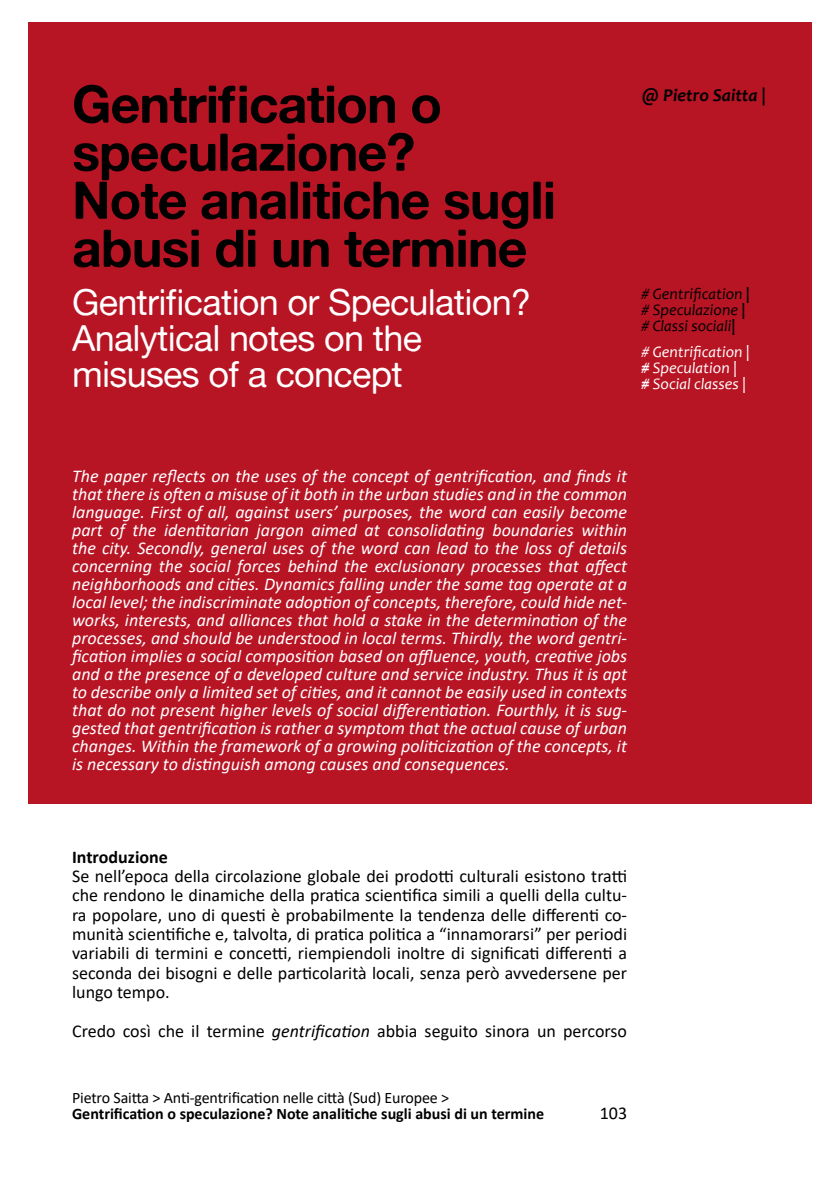
<style>
.page{position:relative;width:840px;height:1191px;background:#fff}
.page>*{position:absolute;margin:0;border:0;box-sizing:border-box;transform-origin:0 0}
.t1{font:52px/48px "Alte Haas Grotesk Bold";letter-spacing:-.02em;color:#000}
.t2{font:36px/36px "Alte Haas Grotesk";letter-spacing:-.02em;color:#fff}
.t3{font:italic 18px/18px "Calibri";color:#fff;text-align:justify}
.t4{font:18px/19.2px "Calibri";color:#000;text-align:justify}
.t5{font:italic 700 18px "Candara";color:#000}
.t6{font:700 18px "Calibri";color:#000}
.t7{font:700 16px "Calibri";color:#000}
.t8{font:16px "Calibri";letter-spacing:-.01em;color:#000}
.t9{font:italic 16px/16px "Candara";color:#000}
.t10{font:italic 16px/16px "Candara";color:#fff}
.s1{font-weight:700}
.s2{font-style:italic}
</style>
<div class="page">
<div style="left:28px;top:22px;width:783px;height:781px;background:#b71424"></div>
<h1 class="t1" style="left:72px;top:79px;width:485px">Gentrification o speculazione?<br>Note analitiche sugli abusi di un termine</h1>
<h2 class="t2" style="left:72px;top:283px;width:460px">Gentrification or Speculation?<br>Analytical notes on the misuses of a concept</h2>
<p class="t5" style="left:641px;top:88px;width:126px">@ Pietro Saitta |</p>
<p class="t9" style="left:641px;top:287px;width:110px"># Gentrification <span class="s1">| </span># Speculazione <span class="s1">| </span># Classi sociali<span class="s1">|</span></p>
<p class="t10" style="left:641px;top:345px;width:110px"># Gentrification | <span class="s1">#</span> Speculation |<br><span class="s1">#</span> Social classes |</p>
<p class="t3" style="left:72px;top:469px;width:556px">The paper reflects on the uses of the concept of gentrification, and finds it that there is often a misuse of it both in the urban studies and in the common language. First of all, against users’ purposes, the word can easily become part of the identitarian jargon aimed at consolidating boundaries within the city. Secondly, general uses of the word can lead to the loss of details concerning the social forces behind the exclusionary processes that affect neighborhoods and cities. Dynamics falling under the same tag operate at a local level; the indiscriminate adoption of concepts, therefore, could hide net&shy;works, interests, and alliances that hold a stake in the determination of the processes, and should be understood in local terms. Thirdly, the word gentri&shy;fication implies a social composition based on affluence, youth, creative jobs and a the presence of a developed culture and service industry. Thus it is apt to describe only a limited set of cities, and it cannot be easily used in contexts that do not present higher levels of social differentiation. Fourthly, it is sug&shy;gested that gentrification is rather a symptom that the actual cause of urban changes. Within the framework of a growing politicization of the concepts, it is necessary to distinguish among causes and consequences.</p>
<p class="t6" style="left:72px;top:849px;width:97px">Introduzione</p>
<p class="t4" style="left:72px;top:868px;width:556px">Se nell’epoca della circolazione globale dei prodotti culturali esistono tratti che rendono le dinamiche della pratica scientifica simili a quelli della cultu&shy;ra popolare, uno di questi è probabilmente la tendenza delle differenti co&shy;munità scientifiche e, talvolta, di pratica politica a “innamorarsi” per periodi variabili di termini e concetti, riempiendoli inoltre di significati differenti a seconda dei bisogni e delle particolarità locali, senza però avvedersene per lungo tempo.</p>
<p class="t4" style="left:72px;top:1022px;width:556px">Credo così che il termine <span class="s2">gentrification</span> abbia seguito sinora un percorso</p>
<p class="t8" style="left:72px;top:1091px;width:378px">Pietro Saitta &gt; Anti-gentrification nelle città (Sud) Europee &gt;</p>
<p class="t7" style="left:72px;top:1107px;width:473px">Gentrification o speculazione? Note analitiche sugli abusi di un termine</p>
<p class="t4" style="left:599px;top:1104px;width:29px">103</p>
</div>
